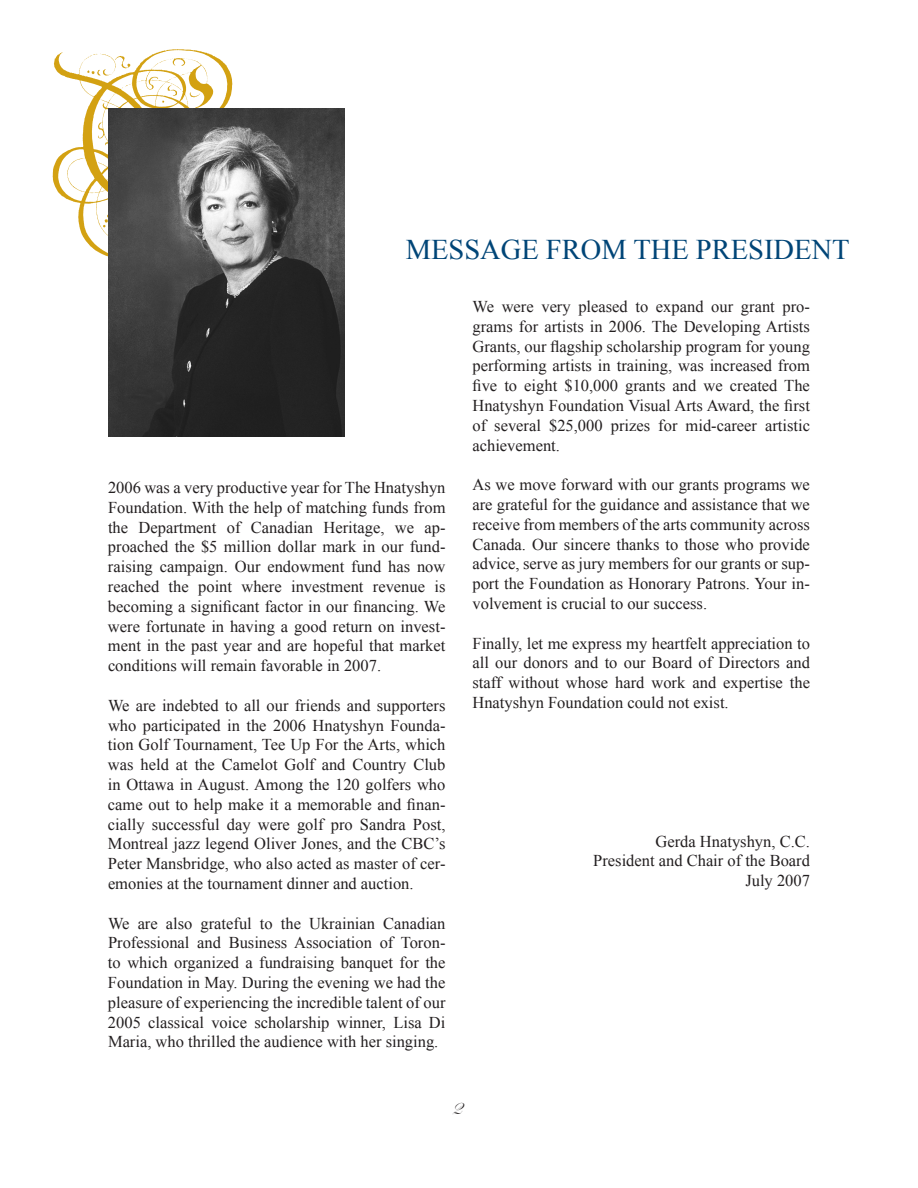
<style>
.page{position:relative;width:918px;height:1188px;background:#fff}
.page>*{position:absolute;margin:0;border:0;box-sizing:border-box;transform-origin:0 0}
.t1{font:28.5px "Times New Roman";color:#004577}
.t2{font:21px "Edwardian Script ITC";color:#231f20}
.t3{font:16.5px/19.8px "Times New Roman";color:#231f20;text-align:justify}
</style>
<div class="page">
<img style="left:53px;top:49px;width:179px;height:208px">
<img style="left:108px;top:108px;width:237px;height:328px">
<h1 class="t1" style="left:406px;top:230px;width:445px">MESSAGE FROM THE PRESIDENT</h1>
<p class="t3" style="left:108px;top:477px;width:339px">2006 was a very productive year for The Hnatyshyn Foundation. With the help of matching funds from the Department of Canadian Heritage, we ap&shy;proached the $5 million dollar mark in our fund&shy;raising campaign. Our endowment fund has now reached the point where investment revenue is becoming a significant factor in our financing. We were fortunate in having a good return on invest&shy;ment in the past year and are hopeful that market conditions will remain favorable in 2007.</p>
<p class="t3" style="left:108px;top:695px;width:339px">We are indebted to all our friends and supporters who participated in the 2006 Hnatyshyn Founda&shy;tion Golf Tournament, Tee Up For the Arts, which was held at the Camelot Golf and Country Club in Ottawa in August. Among the 120 golfers who came out to help make it a memorable and finan&shy;cially successful day were golf pro Sandra Post, Montreal jazz legend Oliver Jones, and the CBC’s Peter Mansbridge, who also acted as master of cer&shy;emonies at the tournament dinner and auction.</p>
<p class="t3" style="left:108px;top:913px;width:339px">We are also grateful to the Ukrainian Canadian Professional and Business Association of Toron&shy;to which organized a fundraising banquet for the Foundation in May. During the evening we had the pleasure of experiencing the incredible talent of our 2005 classical voice scholarship winner, Lisa Di Maria, who thrilled the audience with her singing.</p>
<p class="t3" style="left:472px;top:296px;width:339px">We were very pleased to expand our grant pro&shy;grams for artists in 2006. The Developing Artists Grants, our flagship scholarship program for young performing artists in training, was increased from five to eight $10,000 grants and we created The Hnatyshyn Foundation Visual Arts Award, the first of several $25,000 prizes for mid-career artistic achievement.</p>
<p class="t3" style="left:472px;top:474px;width:339px">As we move forward with our grants programs we are grateful for the guidance and assistance that we receive from members of the arts community across Canada. Our sincere thanks to those who provide advice, serve as jury members for our grants or sup&shy;port the Foundation as Honorary Patrons. Your in&shy;volvement is crucial to our success.</p>
<p class="t3" style="left:472px;top:633px;width:339px">Finally, let me express my heartfelt appreciation to all our donors and to our Board of Directors and staff without whose hard work and expertise the Hnatyshyn Foundation could not exist.</p>
<p class="t3" style="left:593px;top:831px;width:218px;text-align:right">Gerda Hnatyshyn, C.C.<br>President and Chair of the Board<br>July 2007</p>
<p class="t2" style="left:451px;top:1096px;width:12px">2</p>
</div>
